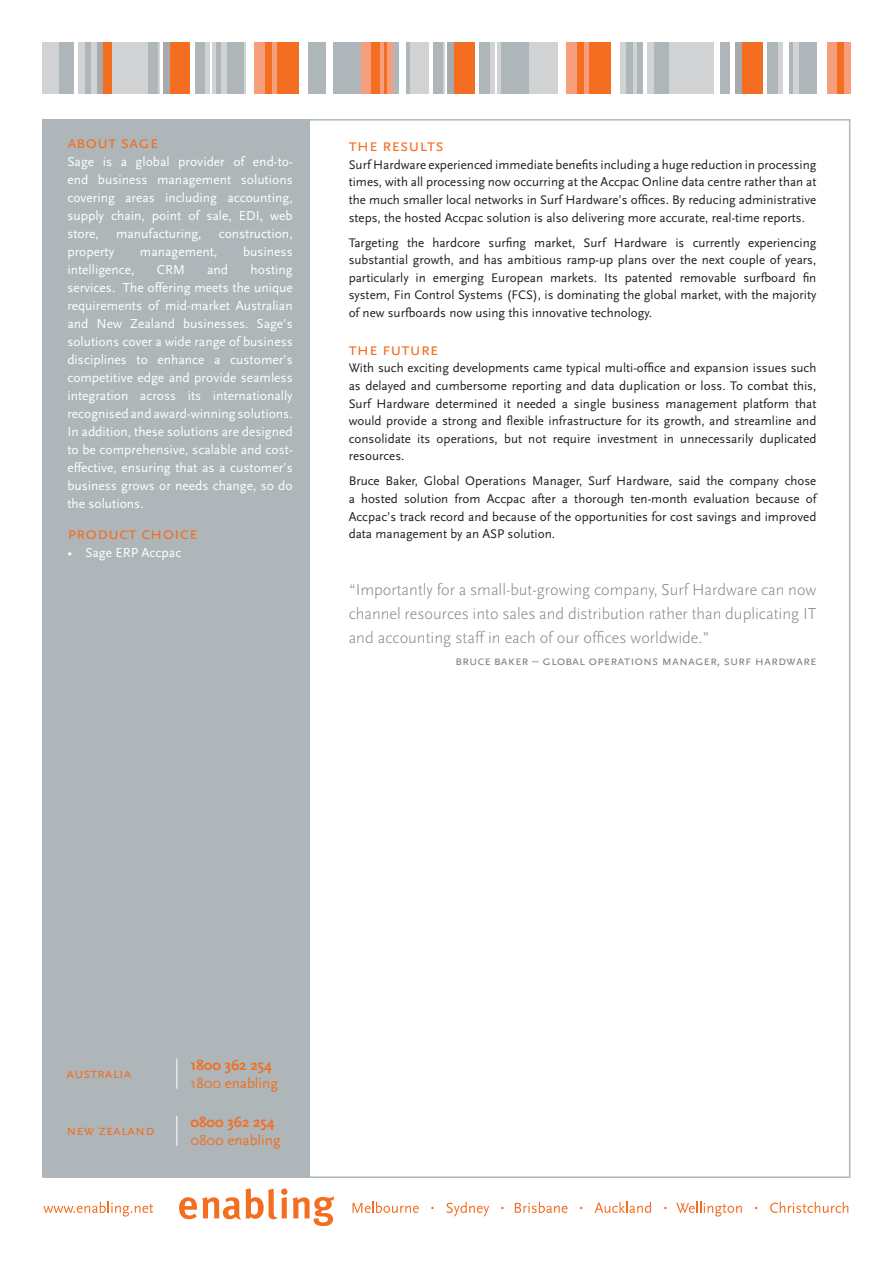
<style>
.page{position:relative;width:893px;height:1263px;background:#fff}
.page>*{position:absolute;margin:0;border:0;box-sizing:border-box;transform-origin:0 0}
.sub_sub{font:18px "Scala Sans Caps";color:#f36e21}
.subhead{font:18px "Scala Sans Caps";color:#f36e21}
.t1{font:300 16.5px/24px "Scala Sans";color:#808285;text-align:justify}
.t2{font:15px "Scala Sans";color:#f36e21}
.t3{font:700 15px "Scala Sans";color:#f36e21}
.t4{font:15px "Scala Sans Caps";color:#f36e21}
.t5{font:13.5px/18px "Scala Sans";color:#fff;text-align:justify}
.t6{font:13.5px "Scala Sans Caps";color:#808285}
.t7{font:13.05px/17.5px "Scala Sans";color:#231f20;text-align:justify}
</style>
<div class="page">
<svg style="left:179px;top:1188px;width:108px;height:32px"></svg>
<svg style="left:293px;top:1196px;width:41px;height:30px"></svg>
<svg style="left:43px;top:1202px;width:110px;height:14px"></svg>
<div style="left:43px;top:119px;width:267px;height:1058px;background:#aeb6ba"></div>
<hr style="left:176px;top:1059px;width:1px;height:30px;background:#fff">
<hr style="left:176px;top:1116px;width:1px;height:30px;background:#fff">
<div style="left:43px;top:43px;width:671px;height:51px;background:#d1d2d4"></div>
<div style="left:59px;top:43px;width:32px;height:51px;background:#aeb6ba"></div>
<div style="left:637px;top:43px;width:32px;height:51px;background:#aeb6ba"></div>
<div style="left:626px;top:43px;width:7px;height:51px;background:#aeb6ba"></div>
<div style="left:643px;top:43px;width:5px;height:51px;background:#fff"></div>
<div style="left:648px;top:43px;width:6px;height:51px;background:#d1d2d4"></div>
<div style="left:97px;top:43px;width:6px;height:51px;background:#a8a9ad"></div>
<div style="left:103px;top:43px;width:9px;height:51px;background:#f36e21"></div>
<div style="left:558px;top:43px;width:8px;height:51px;background:#fff"></div>
<div style="left:566px;top:43px;width:24px;height:51px;background:#f79f7c"></div>
<div style="left:577px;top:43px;width:6px;height:51px;background:#f36e21"></div>
<div style="left:590px;top:43px;width:21px;height:51px;background:#f36e21"></div>
<div style="left:611px;top:43px;width:9px;height:51px;background:#fff"></div>
<div style="left:74px;top:43px;width:5px;height:51px;background:#fff"></div>
<div style="left:721px;top:43px;width:9px;height:51px;background:#aeb6ba"></div>
<div style="left:742px;top:43px;width:21px;height:51px;background:#f36e21"></div>
<div style="left:736px;top:43px;width:6px;height:51px;background:#a8a9ad"></div>
<div style="left:767px;top:43px;width:11px;height:51px;background:#aeb6ba"></div>
<hr style="left:778px;top:43px;width:4px;height:51px;background:#d1d2d4">
<div style="left:789px;top:43px;width:27px;height:51px;background:#aeb6ba"></div>
<div style="left:794px;top:43px;width:5px;height:51px;background:#d1d2d4"></div>
<div style="left:827px;top:43px;width:23px;height:51px;background:#f79f7c"></div>
<div style="left:838px;top:43px;width:6px;height:51px;background:#f36e21"></div>
<div style="left:148px;top:43px;width:10px;height:51px;background:#aeb6ba"></div>
<div style="left:169px;top:43px;width:22px;height:51px;background:#f36e21"></div>
<div style="left:308px;top:43px;width:102px;height:51px;background:#aeb6ba"></div>
<hr style="left:210px;top:43px;width:2px;height:51px;background:#fff">
<hr style="left:161px;top:43px;width:2px;height:51px;background:#fff">
<div style="left:163px;top:43px;width:6px;height:51px;background:#a8a9ad"></div>
<hr style="left:191px;top:43px;width:4px;height:51px;background:#fff">
<div style="left:195px;top:43px;width:11px;height:51px;background:#aeb6ba"></div>
<div style="left:216px;top:43px;width:28px;height:51px;background:#aeb6ba"></div>
<div style="left:221px;top:43px;width:5px;height:51px;background:#d1d2d4"></div>
<div style="left:246px;top:43px;width:8px;height:51px;background:#fff"></div>
<div style="left:254px;top:43px;width:24px;height:51px;background:#f79f7c"></div>
<div style="left:265px;top:43px;width:6px;height:51px;background:#f36e21"></div>
<div style="left:278px;top:43px;width:21px;height:51px;background:#f36e21"></div>
<div style="left:299px;top:43px;width:9px;height:51px;background:#fff"></div>
<div style="left:327px;top:43px;width:6px;height:51px;background:#fff"></div>
<div style="left:361px;top:43px;width:32px;height:51px;background:#f79f7c"></div>
<div style="left:371px;top:43px;width:9px;height:51px;background:#f36e21"></div>
<hr style="left:384px;top:43px;width:2px;height:51px;background:#f36e21">
<div style="left:399px;top:43px;width:6px;height:51px;background:#fff"></div>
<div style="left:429px;top:43px;width:6px;height:51px;background:#fff"></div>
<div style="left:79px;top:43px;width:6px;height:51px;background:#d1d2d4"></div>
<div style="left:433px;top:43px;width:9px;height:51px;background:#aeb6ba"></div>
<div style="left:454px;top:43px;width:21px;height:51px;background:#f36e21"></div>
<hr style="left:495px;top:43px;width:2px;height:51px;background:#fff">
<hr style="left:446px;top:43px;width:2px;height:51px;background:#fff">
<div style="left:448px;top:43px;width:6px;height:51px;background:#a8a9ad"></div>
<div style="left:475px;top:43px;width:5px;height:51px;background:#fff"></div>
<div style="left:480px;top:43px;width:10px;height:51px;background:#aeb6ba"></div>
<div style="left:501px;top:43px;width:28px;height:51px;background:#aeb6ba"></div>
<svg style="left:352px;top:1202px;width:67px;height:11px"></svg>
<svg style="left:446px;top:1202px;width:43px;height:14px"></svg>
<svg style="left:515px;top:1202px;width:52px;height:11px"></svg>
<svg style="left:594px;top:1202px;width:57px;height:11px"></svg>
<svg style="left:676px;top:1202px;width:66px;height:14px"></svg>
<svg style="left:770px;top:1202px;width:78px;height:11px"></svg>
<p class="sub_sub" style="left:67px;top:133px;width:92px">about sage</p>
<p class="t5" style="left:67px;top:153px;width:227px">Sage is a global provider of end-to&shy;end business management solutions covering areas including accounting, supply chain, point of sale, EDI, web store,</p>
<p class="t5" style="left:116px;top:225px;width:87px">manufacturing,</p>
<p class="t5" style="left:219px;top:225px;width:76px">construction,</p>
<p class="t5" style="left:67px;top:243px;width:48px">property</p>
<p class="t5" style="left:140px;top:243px;width:79px">management,</p>
<p class="t5" style="left:243px;top:243px;width:51px">business</p>
<p class="t5" style="left:67px;top:261px;width:69px">intelligence,</p>
<p class="t5" style="left:157px;top:261px;width:29px">CRM</p>
<p class="t5" style="left:207px;top:261px;width:23px">and</p>
<p class="t5" style="left:67px;top:261px;width:227px;text-indent:183px">hosting services. The offering meets the unique requirements of mid-market Australian and New Zealand businesses. Sage’s solutions cover a wide range of business disciplines to enhance a customer’s competitive edge and provide seamless integration across its internationally recognised and award-winning solutions.<br>In addition, these solutions are designed to be comprehensive, scalable and cost&shy;effective, ensuring that as a customer’s business grows or needs change, so do the solutions.</p>
<p class="sub_sub" style="left:67px;top:524px;width:132px">product choice</p>
<p class="t5" style="left:67px;top:544px;width:115px">• Sage ERP Accpac</p>
<p class="subhead" style="left:349px;top:136px;width:97px">the results</p>
<p class="t7" style="left:349px;top:156px;width:469px">Surf Hardware experienced immediate benefits including a huge reduction in processing times, with all processing now occurring at the Accpac Online data centre rather than at the much smaller local networks in Surf Hardware’s offices. By reducing administrative steps, the hosted Accpac solution is also delivering more accurate, real-time reports.</p>
<p class="t7" style="left:349px;top:234px;width:469px">Targeting the hardcore surfing market, Surf Hardware is currently experiencing substantial growth, and has ambitious ramp-up plans over the next couple of years, particularly in emerging European markets. Its patented removable surfboard fin system, Fin Control Systems (FCS), is dominating the global market, with the majority of new surfboards now using this innovative technology.</p>
<p class="sub_sub" style="left:349px;top:339px;width:91px">the future</p>
<p class="t7" style="left:349px;top:360px;width:469px">With such exciting developments came typical multi-office and expansion issues such as delayed and cumbersome reporting and data duplication or loss. To combat this, Surf Hardware determined it needed a single business management platform that would provide a strong and flexible infrastructure for its growth, and streamline and consolidate its operations, but not require investment in unnecessarily duplicated resources.</p>
<p class="t7" style="left:349px;top:473px;width:469px">Bruce Baker, Global Operations Manager, Surf Hardware, said the company chose a hosted solution from Accpac after a thorough ten-month evaluation because of Accpac’s track record and because of the opportunities for cost savings and improved data management by an ASP solution.</p>
<p class="t1" style="left:349px;top:578px;width:469px">“Importantly for a small-but-growing company, Surf Hardware can now channel resources into sales and distribution rather than duplicating IT and accounting staff in each of our offices worldwide.”</p>
<p class="t6" style="left:455px;top:654px;width:362px">bruce baker – global operations manager, surf hardware</p>
<p class="t4" style="left:67px;top:1065px;width:66px">australia</p>
<p class="t4" style="left:67px;top:1122px;width:89px">new zealand</p>
<p class="t3" style="left:190px;top:1057px;width:83px">1800 362 254</p>
<p class="t2" style="left:190px;top:1075px;width:89px">1800 enabling</p>
<p class="t3" style="left:190px;top:1114px;width:86px">0800 362 254</p>
<p class="t2" style="left:190px;top:1132px;width:92px">0800 enabling</p>
</div>
